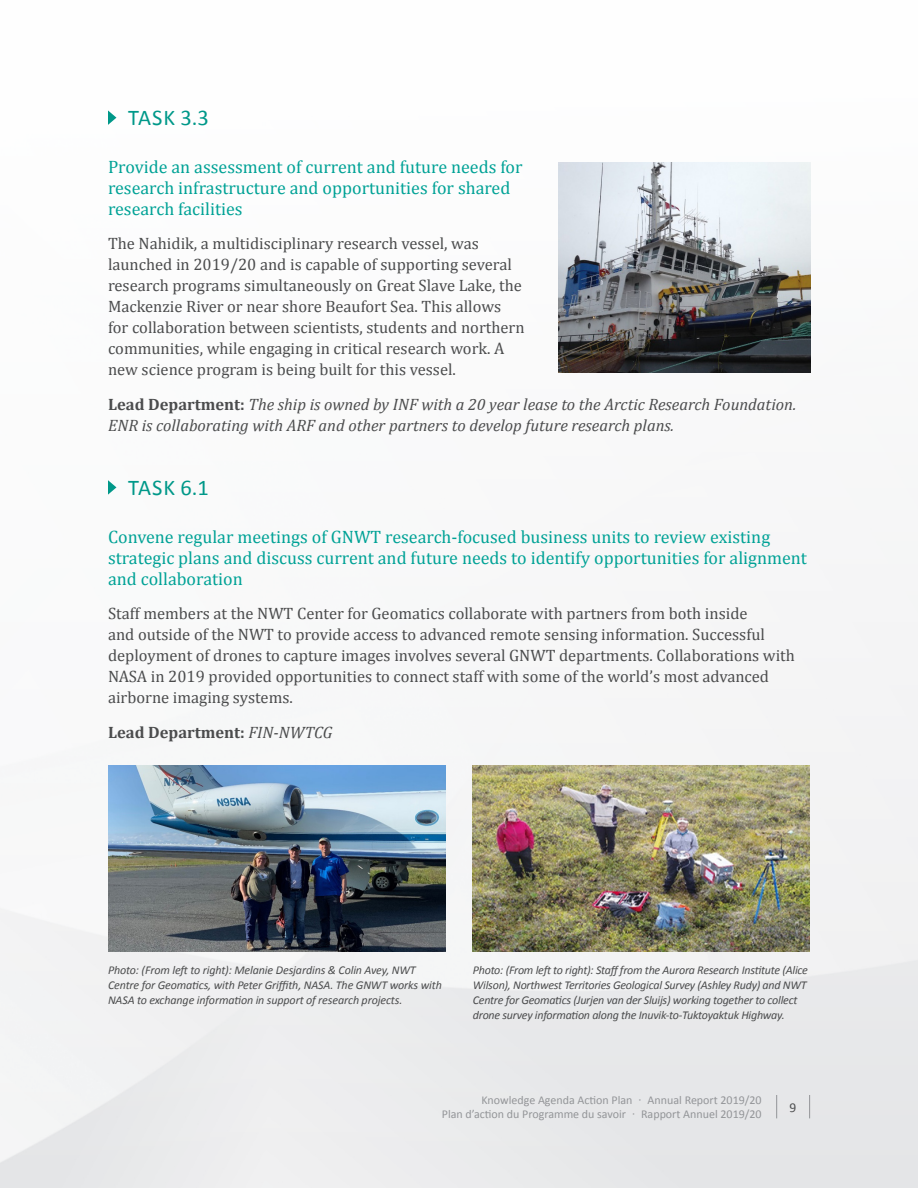
<style>
.page{position:relative;width:918px;height:1188px;background:#fff}
.page>*{position:absolute;margin:0;border:0;box-sizing:border-box;transform-origin:0 0}
.t1{font:22.5px "Calibri";letter-spacing:.04em;color:#009889}
.t2{font:18px/21px "Cambria";color:#00a296}
.t3{font:16.5px/21px "Cambria";color:#4b4c4d}
.t4{font:italic 16.5px/21px "Cambria";color:#4b4c4d}
.t5{font:700 16.5px "Cambria";color:#4b4c4d}
.t6{font:13.5px "Calibri";color:#4b4c4d}
.t7{font:italic 12px/15px "Calibri";letter-spacing:-.02em;color:#4b4c4d}
.t8{font:12px/14.4px "Calibri";color:#939598;text-align:right}
.s1{font-weight:700;font-style:normal}
.s2{font-weight:400;font-style:italic}
</style>
<div class="page">
<img style="left:0;top:117px;width:918px;height:1071px">
<svg style="left:809px;top:1095px;width:1px;height:23px"></svg>
<svg style="left:776px;top:1095px;width:1px;height:23px"></svg>
<svg style="left:108px;top:110px;width:8px;height:15px"></svg>
<svg style="left:108px;top:480px;width:8px;height:15px"></svg>
<img style="left:558px;top:162px;width:252px;height:211px">
<img style="left:108px;top:766px;width:338px;height:185px">
<img style="left:472px;top:766px;width:338px;height:185px">
<h1 class="t1" style="left:128px;top:103px;width:82px">TASK 3.3</h1>
<p class="t2" style="left:108px;top:156px;width:416px">Provide an assessment of current and future needs for research infrastructure and opportunities for shared research facilities</p>
<p class="t3" style="left:108px;top:233px;width:418px">The Nahidik, a multidisciplinary research vessel, was launched in 2019/20 and is capable of supporting several research programs simultaneously on Great Slave Lake, the Mackenzie River or near shore Beaufort Sea. This allows for collaboration between scientists, students and northern communities, while engaging in critical research work. A new science program is being built for this vessel.</p>
<p class="t4" style="left:108px;top:393px;width:690px"><span class="s1">Lead Department:</span> The ship is owned by INF with a 20 year lease to the Arctic Research Foundation.<br>ENR is collaborating with ARF and other partners to develop future research plans.</p>
<h1 class="t1" style="left:128px;top:473px;width:82px">TASK 6.1</h1>
<p class="t2" style="left:108px;top:526px;width:701px">Convene regular meetings of GNWT research-focused business units to review existing strategic plans and discuss current and future needs to identify opportunities for alignment and collaboration</p>
<p class="t3" style="left:108px;top:603px;width:688px">Staff members at the NWT Center for Geomatics collaborate with partners from both inside<br>and outside of the NWT to provide access to advanced remote sensing information. Successful deployment of drones to capture images involves several GNWT departments. Collaborations with NASA in 2019 provided opportunities to connect staff with some of the world’s most advanced airborne imaging systems.</p>
<p class="t5" style="left:108px;top:720px;width:226px">Lead Department: <span class="s2">FIN-NWTCG</span></p>
<p class="t7" style="left:108px;top:962px;width:335px">Photo: (From left to right): Melanie Desjardins &amp; Colin Avey, NWT<br>Centre for Geomatics, with Peter Griffith, NASA. The GNWT works with<br>NASA to exchange information in support of research projects.</p>
<p class="t7" style="left:473px;top:962px;width:337px">Photo: (From left to right): Staff from the Aurora Research Institute (Alice Wilson), Northwest Territories Geological Survey (Ashley Rudy) and NWT Centre for Geomatics (Jurjen van der Sluijs) working together to collect drone survey information along the Inuvik-to-Tuktoyaktuk Highway.</p>
<p class="t8" style="left:442px;top:1093px;width:321px">Knowledge Agenda Action Plan · Annual Report 2019/20<br>Plan d’action du Programme du savoir · Rapport Annuel 2019/20</p>
<p class="t6" style="left:790px;top:1099px;width:8px">9</p>
</div>
